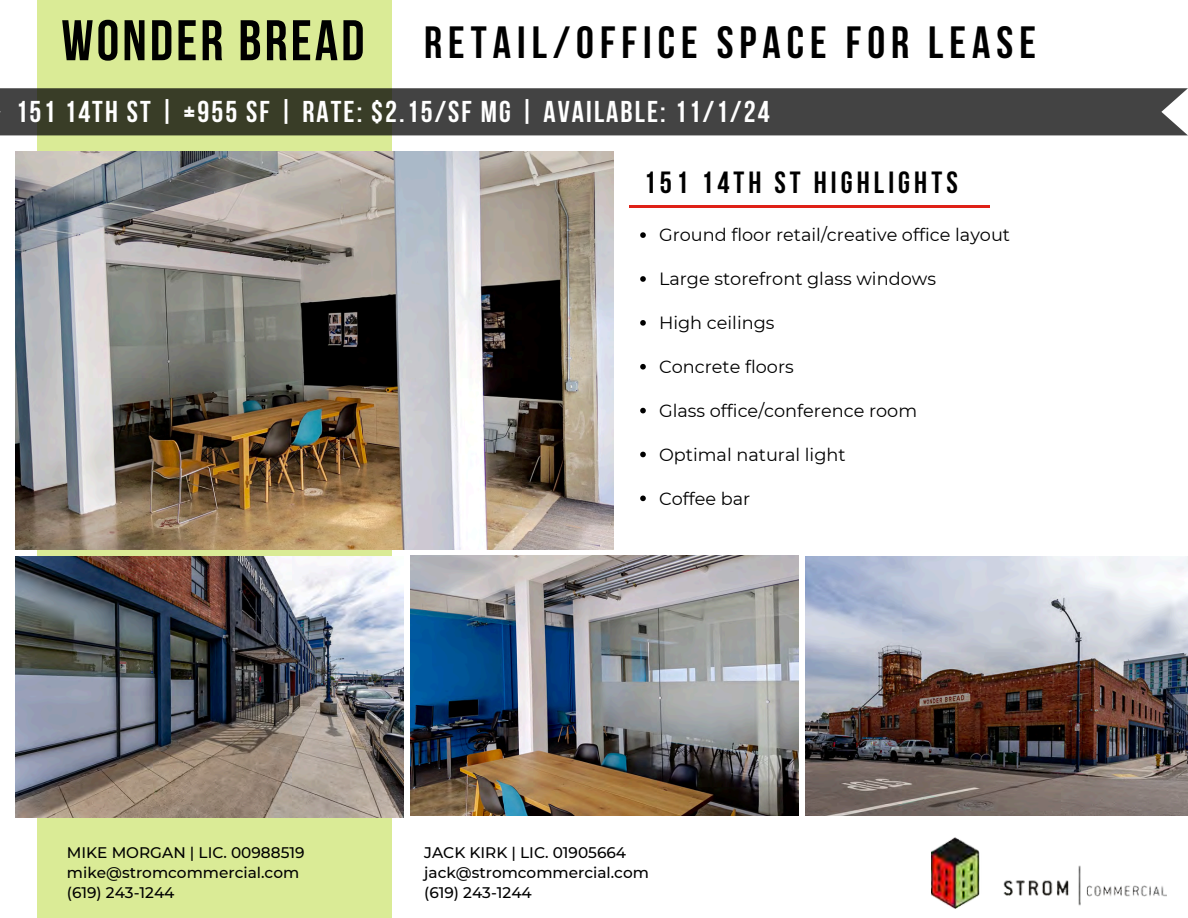
<style>
.page{position:relative;width:1188px;height:918px;background:#fff}
.page>*{position:absolute;margin:0;border:0;box-sizing:border-box;transform-origin:0 0}
.t1{font:57.15px "Bebas Neue Cyrillic";letter-spacing:.055em;color:#000}
.t2{font:700 45px "Bebas Neue";letter-spacing:.135em;color:#000}
.t3{font:700 30.6px "Bebas Neue";letter-spacing:.135em;color:#000}
.t4{font:700 30px "Bebas Neue";letter-spacing:.07em;color:#fff}
.t5{font:17.7px "Montserrat";color:#000}
.t6{font:500 15.3px/20.2px "Montserrat";color:#000}
</style>
<div class="page">
<div style="left:37px;top:0;width:355px;height:918px;background:#daeb96"></div>
<img style="left:16px;top:557px;width:387px;height:260px">
<svg style="left:0;top:88px;width:1188px;height:47px;background:#43443d"></svg>
<svg style="left:640px;top:232px;width:6px;height:6px"></svg>
<svg style="left:640px;top:276px;width:6px;height:6px"></svg>
<svg style="left:640px;top:320px;width:6px;height:6px"></svg>
<svg style="left:640px;top:364px;width:6px;height:6px"></svg>
<svg style="left:640px;top:408px;width:6px;height:5px"></svg>
<svg style="left:640px;top:452px;width:6px;height:5px"></svg>
<svg style="left:640px;top:496px;width:6px;height:5px"></svg>
<img style="left:16px;top:151px;width:597px;height:398px">
<img style="left:806px;top:557px;width:382px;height:259px">
<img style="left:410px;top:556px;width:389px;height:260px">
<hr style="left:629px;top:206px;width:360px;height:2px;background:#df2117">
<img style="left:931px;top:838px;width:236px;height:71px">
<p class="t1" style="left:61px;top:17px;width:305px">WONDER BREAD</p>
<p class="t2" style="left:424px;top:24px;width:613px">RETAIL/OFFICE SPACE FOR LEASE</p>
<h1 class="t4" style="left:16px;top:99px;width:755px">151 14TH ST | ±955 SF | RATE: $2.15/SF MG | AVAILABLE: 11/1/24</h1>
<h2 class="t3" style="left:644px;top:170px;width:316px">151 14TH ST HIGHLIGHTS</h2>
<h3 class="t5" style="left:659px;top:224px;width:353px">Ground floor retail/creative office layout</h3>
<h3 class="t5" style="left:659px;top:268px;width:278px">Large storefront glass windows</h3>
<p class="t5" style="left:659px;top:312px;width:117px">High ceilings</p>
<p class="t5" style="left:659px;top:356px;width:136px">Concrete floors</p>
<p class="t5" style="left:659px;top:400px;width:260px">Glass office/conference room</p>
<p class="t5" style="left:659px;top:444px;width:188px">Optimal natural light</p>
<p class="t5" style="left:659px;top:487px;width:93px">Coffee bar</p>
<p class="t6" style="left:67px;top:842px;width:239px">MIKE MORGAN | LIC. 00988519 mike@stromcommercial.com</p>
<p class="t6" style="left:67px;top:883px;width:109px">(619) 243-1244</p>
<p class="t6" style="left:424px;top:842px;width:203px">JACK KIRK | LIC. 01905664</p>
<p class="t6" style="left:424px;top:862px;width:226px">jack@stromcommercial.com</p>
<p class="t6" style="left:424px;top:883px;width:109px">(619) 243-1244</p>
</div>
